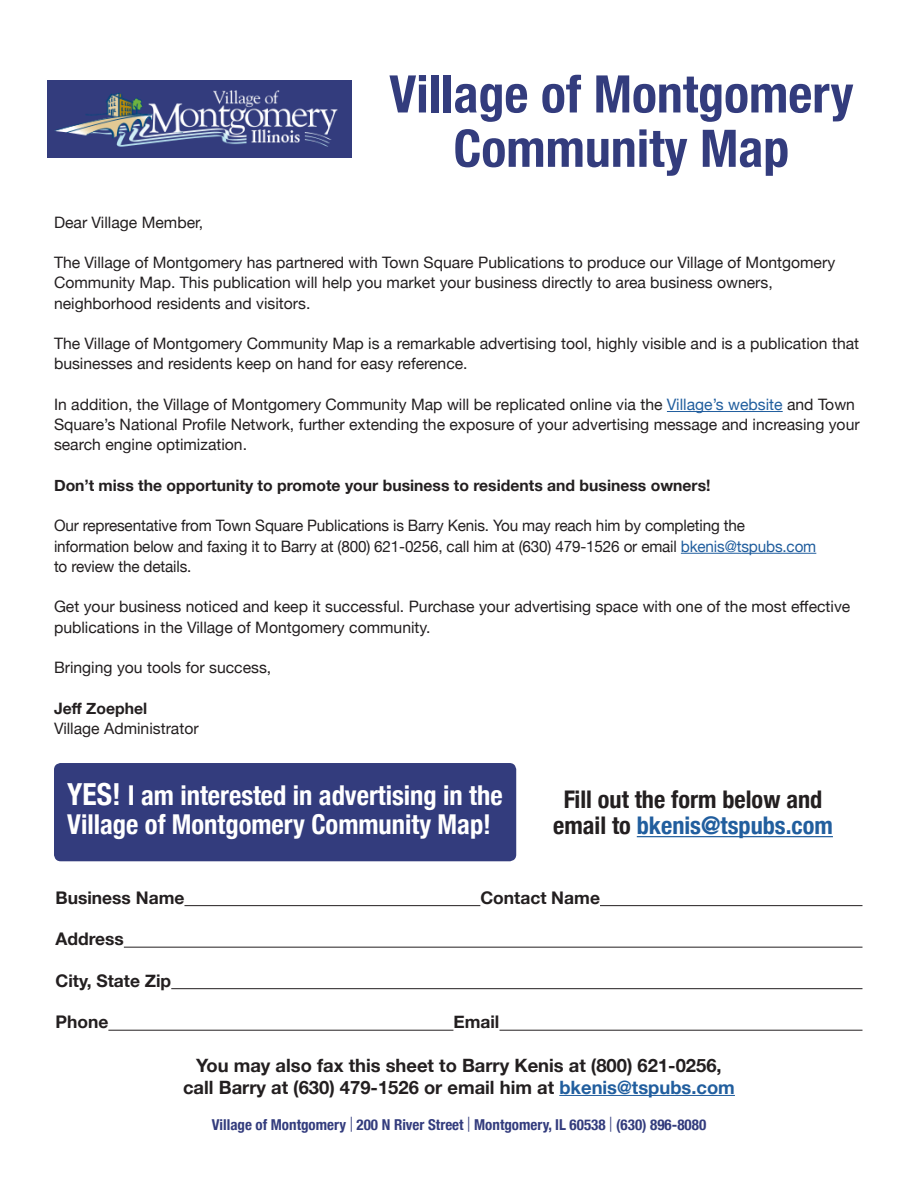
<style>
.page{position:relative;width:918px;height:1188px;background:#fff}
.page>*{position:absolute;margin:0;border:0;box-sizing:border-box;transform-origin:0 0}
.t1{font:700 condensed 51.9px/54.3px "Helvetica Neue";color:#333c7d;text-align:center}
.t2{font:700 condensed 27.3px/29.1px "Helvetica Neue";color:#fff}
.t3{font:700 condensed 24.3px/26.7px "Helvetica Neue";color:#231f20;text-align:center}
.t4{font:700 18.3px/22px "Helvetica Neue";color:#231f20;text-align:center}
.t5{font:700 17.4px "Helvetica Neue";color:#231f20}
.t6{font:15.75px/20.2px "Helvetica Neue";color:#231f20}
.t7{font:700 15.75px "Helvetica Neue";color:#231f20}
.t8{font:700 condensed 15px "Helvetica Neue";color:#333c7d}
.s1{color:#215e9e}
.s2{font-size:30.3px}
.s3{font-family:"Helvetica";font-weight:300;font-stretch:normal}
</style>
<div class="page">
<hr style="left:667px;top:411px;width:116px;height:1px;background:#215e9e">
<hr style="left:681px;top:553px;width:135px;height:1px;background:#215e9e">
<hr style="left:559px;top:1095px;width:176px;height:1px;background:#215e9e">
<img style="left:48px;top:80px;width:304px;height:77px">
<div style="left:54px;top:763px;width:462px;height:98px;background:#333c7d;border-radius:7px"></div>
<hr style="left:184px;top:905px;width:296px;height:1px;background:#231f20">
<hr style="left:600px;top:905px;width:262px;height:1px;background:#231f20">
<hr style="left:124px;top:947px;width:739px;height:1px;background:#231f20">
<hr style="left:171px;top:988px;width:691px;height:1px;background:#231f20">
<hr style="left:108px;top:1030px;width:345px;height:1px;background:#231f20">
<hr style="left:500px;top:1030px;width:362px;height:1px;background:#231f20">
<hr style="left:637px;top:836px;width:196px;height:1px;background:#215e9e">
<h1 class="t1" style="left:389px;top:63px;width:466px">Village of Montgomery<br>Community Map</h1>
<p class="t6" style="left:54px;top:213px;width:151px">Dear Village Member,</p>
<p class="t6" style="left:54px;top:253px;width:783px">The Village of Montgomery has partnered with Town Square Publications to produce our Village of Montgomery<br>Community Map. This publication will help you market your business directly to area business owners, neighborhood residents and visitors.</p>
<p class="t6" style="left:54px;top:334px;width:807px">The Village of Montgomery Community Map is a remarkable advertising tool, highly visible and is a publication that businesses and residents keep on hand for easy reference.</p>
<p class="t6" style="left:54px;top:395px;width:807px">In addition, the Village of Montgomery Community Map will be replicated online via the <span class="s1">Village’s website</span> and Town<br>Square’s National Profile Network, further extending the exposure of your advertising message and increasing your search engine optimization.</p>
<p class="t7" style="left:54px;top:473px;width:658px">Don’t miss the opportunity to promote your business to residents and business owners!</p>
<p class="t6" style="left:54px;top:517px;width:764px">Our representative from Town Square Publications is Barry Kenis. You may reach him by completing the information below and faxing it to Barry at (800) 621-0256, call him at (630) 479-1526 or email <span class="s1">bkenis@tspubs.com </span>to review the details.</p>
<p class="t6" style="left:54px;top:598px;width:798px">Get your business noticed and keep it successful. Purchase your advertising space with one of the most effective publications in the Village of Montgomery community.</p>
<p class="t6" style="left:54px;top:658px;width:219px">Bringing you tools for success,</p>
<p class="t7" style="left:54px;top:696px;width:95px">Jeff Zoephel</p>
<p class="t6" style="left:54px;top:719px;width:146px">Village Administrator</p>
<h2 class="t2" style="left:67px;top:779px;width:437px"><span class="s2">YES!</span> I am interested in advertising in the<br>Village of Montgomery Community Map!</h2>
<h3 class="t3" style="left:553px;top:784px;width:281px">Fill out the form below and email to <span class="s1">bkenis@tspubs.com</span></h3>
<p class="t5" style="left:56px;top:884px;width:130px">Business Name</p>
<p class="t5" style="left:480px;top:884px;width:121px">Contact Name</p>
<p class="t5" style="left:56px;top:926px;width:70px">Address</p>
<p class="t5" style="left:56px;top:967px;width:117px">City, State Zip</p>
<p class="t5" style="left:56px;top:1009px;width:54px">Phone</p>
<p class="t5" style="left:453px;top:1009px;width:48px">Email</p>
<p class="t4" style="left:183px;top:1055px;width:553px">You may also fax this sheet to Barry Kenis at (800) 621-0256, call Barry at (630) 479-1526 or email him at <span class="s1">bkenis@tspubs.com</span></p>
<p class="t8" style="left:212px;top:1112px;width:496px">Village of Montgomery <span class="s3">|</span> 200 N River Street <span class="s3">|</span> Montgomery, IL 60538 <span class="s3">|</span> (630) 896-8080</p>
</div>
